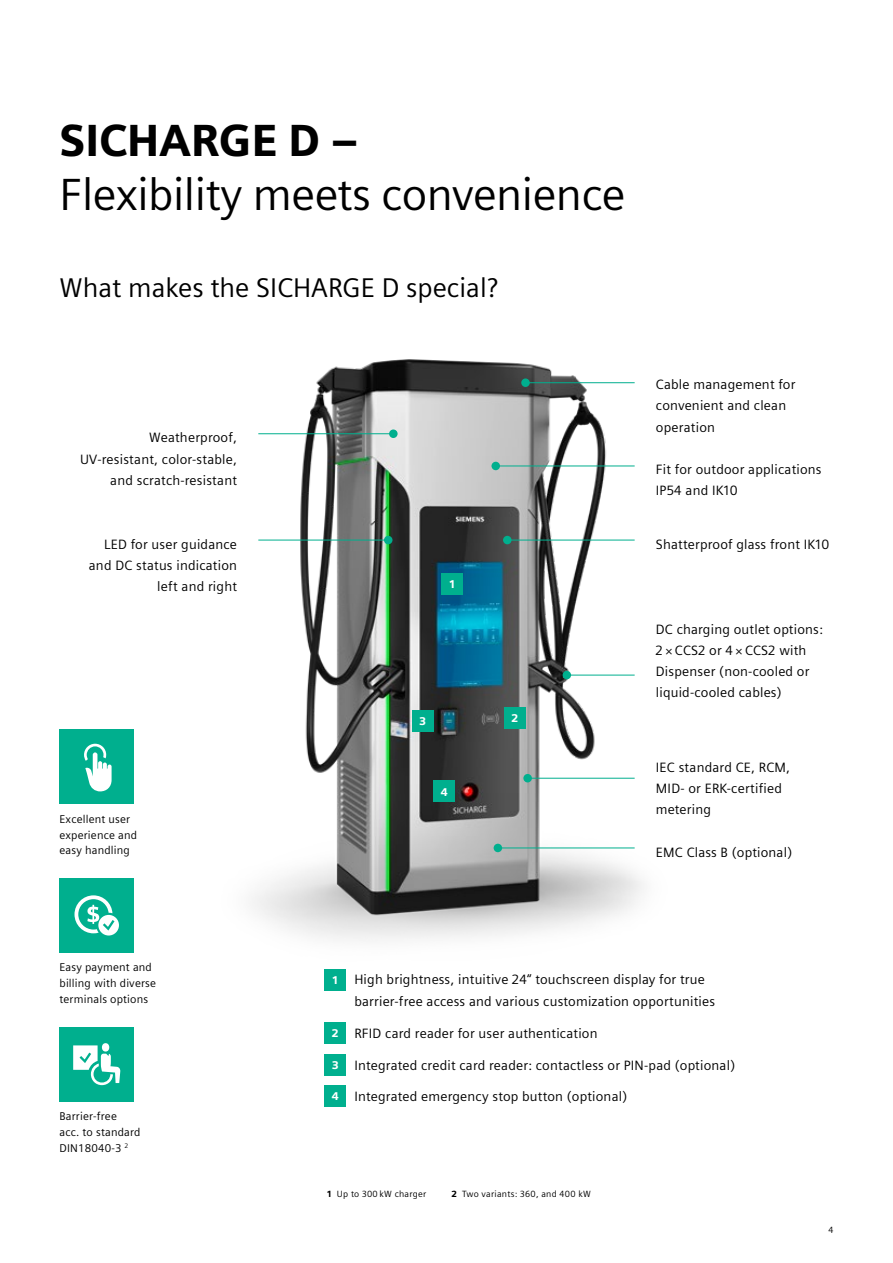
<style>
.page{position:relative;width:893px;height:1263px;background:#fff}
.page>*{position:absolute;margin:0;border:0;box-sizing:border-box;transform-origin:0 0}
.t1{font:45px "Siemens Sans";letter-spacing:-.01em;color:#000}
.t2{font:900 45px "Siemens Sans";letter-spacing:-.01em;color:#000}
.t3{font:27px "Siemens Sans";color:#000}
.t4{font:13.5px/21.3px "Siemens Sans";letter-spacing:.015em;color:#000}
.t5{font:11.25px/15.9px "Siemens Sans Global";letter-spacing:.015em;color:#000}
.t6{font:900 11.25px "Siemens Sans";color:#fff}
.t7{font:9px "Siemens Sans";letter-spacing:.03em;color:#000}
.s1{font-family:"Siemens Sans Global"}
.s2{font-weight:900}
</style>
<div class="page">
<img style="left:252px;top:359px;width:392px;height:632px">
<div style="left:60px;top:1027px;width:74px;height:74px;background:#00af8e"></div>
<svg style="left:73px;top:1043px;width:47px;height:42px"></svg>
<div style="left:60px;top:729px;width:74px;height:75px;background:#00af8e"></div>
<svg style="left:84px;top:744px;width:28px;height:47px"></svg>
<hr style="left:523px;top:382px;width:112px;height:1px;background:#00af8e">
<div style="left:521px;top:378px;width:9px;height:9px;background:#00af8e;border-radius:50%"></div>
<hr style="left:495px;top:466px;width:140px;height:1px;background:#00af8e">
<div style="left:491px;top:462px;width:9px;height:8px;background:#00af8e;border-radius:50%"></div>
<hr style="left:508px;top:540px;width:127px;height:1px;background:#00af8e">
<div style="left:503px;top:536px;width:9px;height:8px;background:#00af8e;border-radius:50%"></div>
<hr style="left:567px;top:675px;width:68px;height:1px;background:#00af8e">
<div style="left:563px;top:671px;width:8px;height:8px;background:#00af8e;border-radius:50%"></div>
<hr style="left:527px;top:778px;width:108px;height:1px;background:#00af8e">
<div style="left:523px;top:774px;width:9px;height:8px;background:#00af8e;border-radius:50%"></div>
<hr style="left:497px;top:847px;width:138px;height:1px;background:#00af8e">
<div style="left:494px;top:844px;width:8px;height:8px;background:#00af8e;border-radius:50%"></div>
<hr style="left:258px;top:433px;width:134px;height:1px;background:#00af8e">
<div style="left:389px;top:429px;width:9px;height:9px;background:#00af8e;border-radius:50%"></div>
<hr style="left:258px;top:540px;width:129px;height:1px;background:#00af8e">
<div style="left:384px;top:536px;width:8px;height:8px;background:#00af8e;border-radius:50%"></div>
<div style="left:325px;top:969px;width:21px;height:21px;background:#00af8e"></div>
<div style="left:325px;top:1022px;width:21px;height:21px;background:#00af8e"></div>
<div style="left:325px;top:1054px;width:21px;height:21px;background:#00af8e"></div>
<div style="left:412px;top:710px;width:22px;height:22px;background:#00af8e"></div>
<div style="left:325px;top:1085px;width:21px;height:21px;background:#00af8e"></div>
<div style="left:434px;top:781px;width:21px;height:21px;background:#00af8e"></div>
<div style="left:442px;top:574px;width:21px;height:21px;background:#00af8e"></div>
<div style="left:504px;top:707px;width:22px;height:21px;background:#00af8e"></div>
<div style="left:60px;top:878px;width:74px;height:74px;background:#00af8e"></div>
<svg style="left:74px;top:895px;width:45px;height:40px"></svg>
<h1 class="t2" style="left:60px;top:105px;width:301px">SICHARGE D –</h1>
<h1 class="t1" style="left:60px;top:161px;width:568px">Flexibility meets convenience</h1>
<h2 class="t3" style="left:60px;top:267px;width:440px">What makes the SICHARGE D special?</h2>
<p class="t4" style="left:80px;top:426px;width:158px;text-align:right">Weatherproof,<br>UV-resistant, color-stable, and scratch-resistant</p>
<p class="t4" style="left:89px;top:532px;width:150px;text-align:right">LED for user guidance and DC status indication left and right</p>
<p class="t5" style="left:60px;top:811px;width:79px">Excellent user experience and easy handling</p>
<p class="t6" style="left:450px;top:575px;width:7px">1</p>
<p class="t6" style="left:420px;top:712px;width:8px">3</p>
<p class="t6" style="left:441px;top:782px;width:9px">4</p>
<p class="t6" style="left:512px;top:709px;width:8px">2</p>
<p class="t4" style="left:656px;top:373px;width:141px">Cable management for convenient and clean operation</p>
<p class="t4" style="left:656px;top:458px;width:167px">Fit for outdoor applications<br>IP54 and IK10</p>
<p class="t4" style="left:656px;top:532px;width:175px">Shatterproof glass front IK10</p>
<p class="t4" style="left:656px;top:617px;width:169px">DC charging outlet options:<br>2 <span class="s1">×</span> CCS2 or 4 <span class="s1">×</span> CCS2 with<br>Dispenser (non-cooled or liquid-cooled cables)</p>
<p class="t4" style="left:656px;top:756px;width:136px">IEC standard CE, RCM,<br>MID- or ERK-certified metering</p>
<p class="t4" style="left:656px;top:841px;width:138px">EMC Class B (optional)</p>
<p class="t5" style="left:60px;top:960px;width:98px">Easy payment and billing with diverse terminals options</p>
<p class="t5" style="left:60px;top:1108px;width:83px">Barrier-free<br>acc. to standard<br>DIN18040-3 <sup>2</sup></p>
<p class="t6" style="left:333px;top:971px;width:7px">1</p>
<p class="t6" style="left:332px;top:1024px;width:8px">2</p>
<p class="t6" style="left:332px;top:1056px;width:8px">3</p>
<p class="t6" style="left:332px;top:1087px;width:9px">4</p>
<p class="t4" style="left:354px;top:968px;width:362px">High brightness, intuitive 24“ touchscreen display for true barrier-free access and various customization opportunities</p>
<p class="t4" style="left:354px;top:1021px;width:245px">RFID card reader for user authentication</p>
<p class="t4" style="left:354px;top:1053px;width:382px">Integrated credit card reader: contactless or PIN-pad (optional)</p>
<p class="t4" style="left:354px;top:1085px;width:274px">Integrated emergency stop button (optional)</p>
<p class="t7" style="left:327px;top:1187px;width:101px"><span class="s2">1</span> Up to 300 kW charger</p>
<p class="t7" style="left:452px;top:1187px;width:141px"><span class="s2">2</span> Two variants: 360, and 400 kW</p>
<p class="t7" style="left:828px;top:1223px;width:7px">4</p>
</div>
